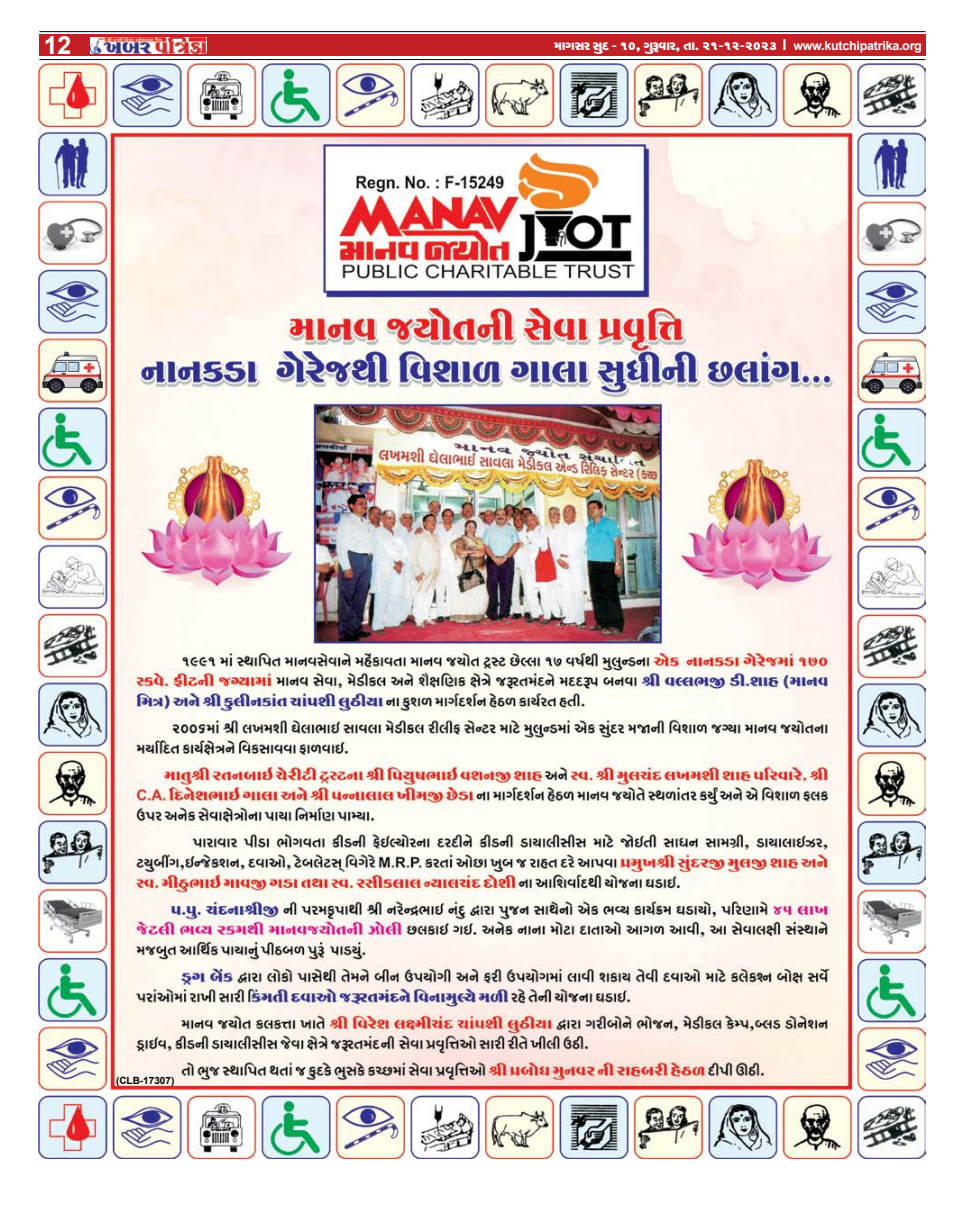
<style>
.page{position:relative;width:964px;height:1205px;background:#fff}
.page>*{position:absolute;margin:0;border:0;box-sizing:border-box;transform-origin:0 0}
.t1{font:700 25px "Arial";color:#fff}
.t2{font:15px "SHREE GUJ7";letter-spacing:-.02em;color:#fff}
.t3{font:700 10px "Arial";color:#000}
.s1{font-family:"Arial";font-weight:700}
.s2{font-family:"Arial";font-weight:700;font-size:12.5px}
</style>
<div class="page">
<div style="left:39px;top:35px;width:887px;height:21px;background:#c22025"></div>
<hr style="left:39px;top:59px;width:886px;height:1px;background:#000">
<hr style="left:39px;top:31px;width:886px;height:1px;background:#000">
<img style="left:90px;top:37px;width:116px;height:17px">
<img style="left:39px;top:64px;width:886px;height:1095px">
<h1 class="t1" style="left:44px;top:27px;width:29px">12</h1>
<p class="t2" style="left:554px;top:39px;width:369px">dpNkf kyv$ - 10, Nyê$hpf, sp. 21-12-2023 <span class="s1">I</span> <span class="s2">www.kutchipatrika.org</span></p>
<p class="t3" style="left:116px;top:1073px;width:60px">(CLB-17307)</p>
</div>
